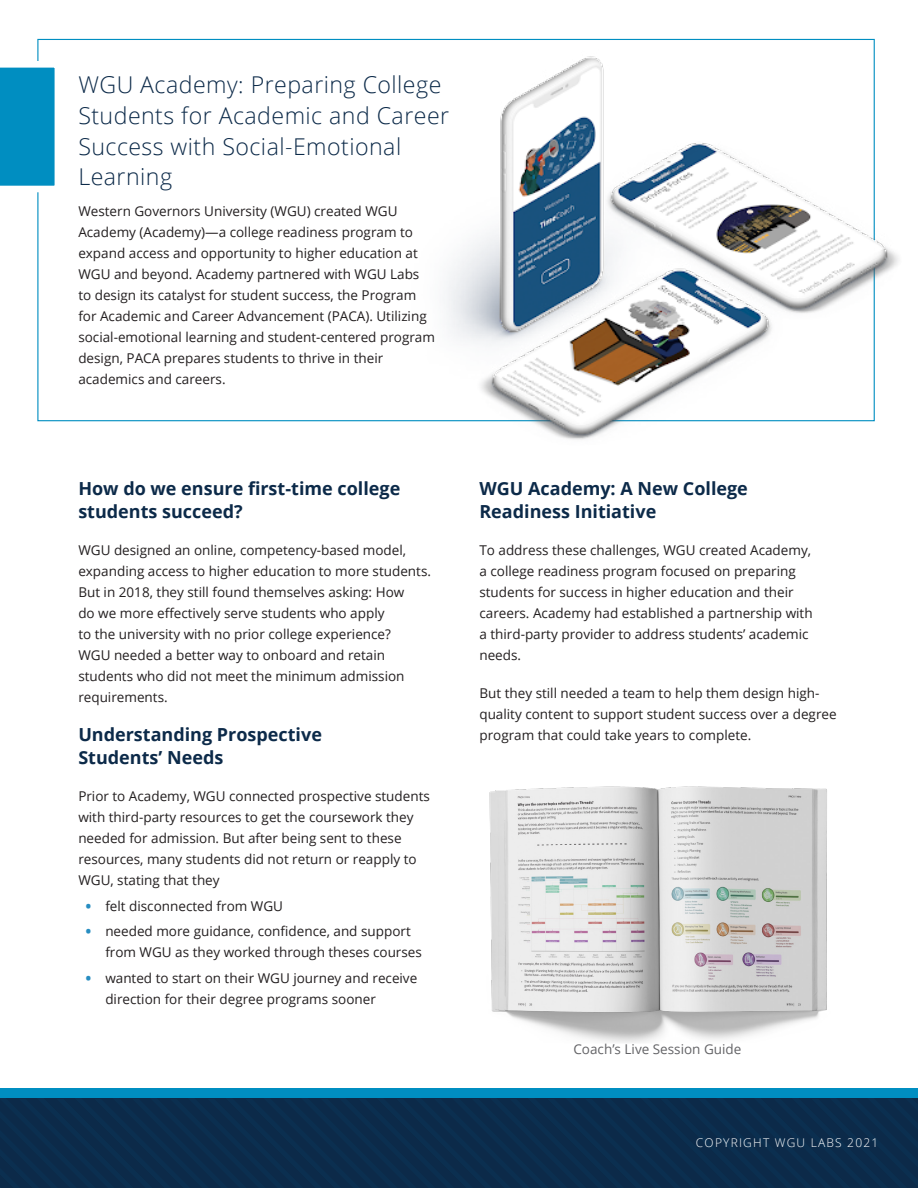
<style>
.page{position:relative;width:918px;height:1188px;background:#fff}
.page>*{position:absolute;margin:0;border:0;box-sizing:border-box;transform-origin:0 0}
.t1{font:300 23.1px/30.9px "Open Sans";letter-spacing:.02em;color:#0c2a49}
.t2{font:700 18px/22.5px "Open Sans";color:#0c2a49}
.t3{font:13.5px/21px "Open Sans";color:#231f20}
.t4{font:13.5px "Open Sans";color:#636366}
.t5{font:300 12px "Open Sans";letter-spacing:.1em;color:#fff}
.s1{font-weight:800;color:#278dc1}
</style>
<div class="page">
<svg style="left:37px;top:38px;width:363px;height:384px"></svg>
<svg style="left:0;top:1098px;width:918px;height:1px"></svg>
<div style="left:0;top:1099px;width:918px;height:35px;background:#0c2a49"></div>
<div style="left:0;top:1134px;width:918px;height:54px;background:#0c2a49"></div>
<div style="left:0;top:1089px;width:918px;height:9px;background:#008ec1"></div>
<svg style="left:0;top:58px;width:65px;height:138px"></svg>
<img style="left:489px;top:786px;width:338px;height:257px">
<img style="left:400px;top:38px;width:499px;height:402px">
<p class="t1" style="left:78px;top:68px;width:372px">WGU Academy: Preparing College<br>Students for Academic and Career<br>Success with Social-Emotional<br>Learning</p>
<p class="t3" style="left:78px;top:200px;width:358px">Western Governors University (WGU) created WGU Academy (Academy)—a college readiness program to expand access and opportunity to higher education at WGU and beyond. Academy partnered with WGU Labs to design its catalyst for student success, the Program for Academic and Career Advancement (PACA). Utilizing social-emotional learning and student-centered program design, PACA prepares students to thrive in their academics and careers.</p>
<p class="t2" style="left:78px;top:477px;width:323px">How do we ensure first-time college students succeed?</p>
<p class="t3" style="left:78px;top:540px;width:354px">WGU designed an online, competency-based model, expanding access to higher education to more students.<br>But in 2018, they still found themselves asking: How<br>do we more effectively serve students who apply<br>to the university with no prior college experience?<br>WGU needed a better way to onboard and retain students who did not meet the minimum admission requirements.</p>
<p class="t2" style="left:78px;top:723px;width:245px">Understanding Prospective<br>Students’ Needs</p>
<p class="t3" style="left:78px;top:786px;width:353px">Prior to Academy, WGU connected prospective students with third-party resources to get the coursework they needed for admission. But after being sent to these resources, many students did not return or reapply to WGU, stating that they</p>
<p class="t3" style="left:86px;top:895px;width:199px"><span class="s1">•</span> felt disconnected from WGU</p>
<p class="t3" style="left:105px;top:921px;width:318px;text-indent:-19px"><span class="s1">•</span> needed more guidance, confidence, and support from WGU as they worked through theses courses</p>
<p class="t3" style="left:105px;top:967px;width:313px;text-indent:-19px"><span class="s1">•</span> wanted to start on their WGU journey and receive direction for their degree programs sooner</p>
<p class="t2" style="left:479px;top:477px;width:270px">WGU Academy: A New College<br>Readiness Initiative</p>
<p class="t3" style="left:479px;top:540px;width:335px">To address these challenges, WGU created Academy, a college readiness program focused on preparing students for success in higher education and their careers. Academy had established a partnership with a third-party provider to address students’ academic needs.</p>
<p class="t3" style="left:479px;top:682px;width:359px">But they still needed a team to help them design high&shy;quality content to support student success over a degree program that could take years to complete.</p>
<p class="t4" style="left:573px;top:1040px;width:170px">Coach’s Live Session Guide</p>
<p class="t5" style="left:696px;top:1134px;width:184px">COPYRIGHT WGU LABS 2021</p>
</div>
